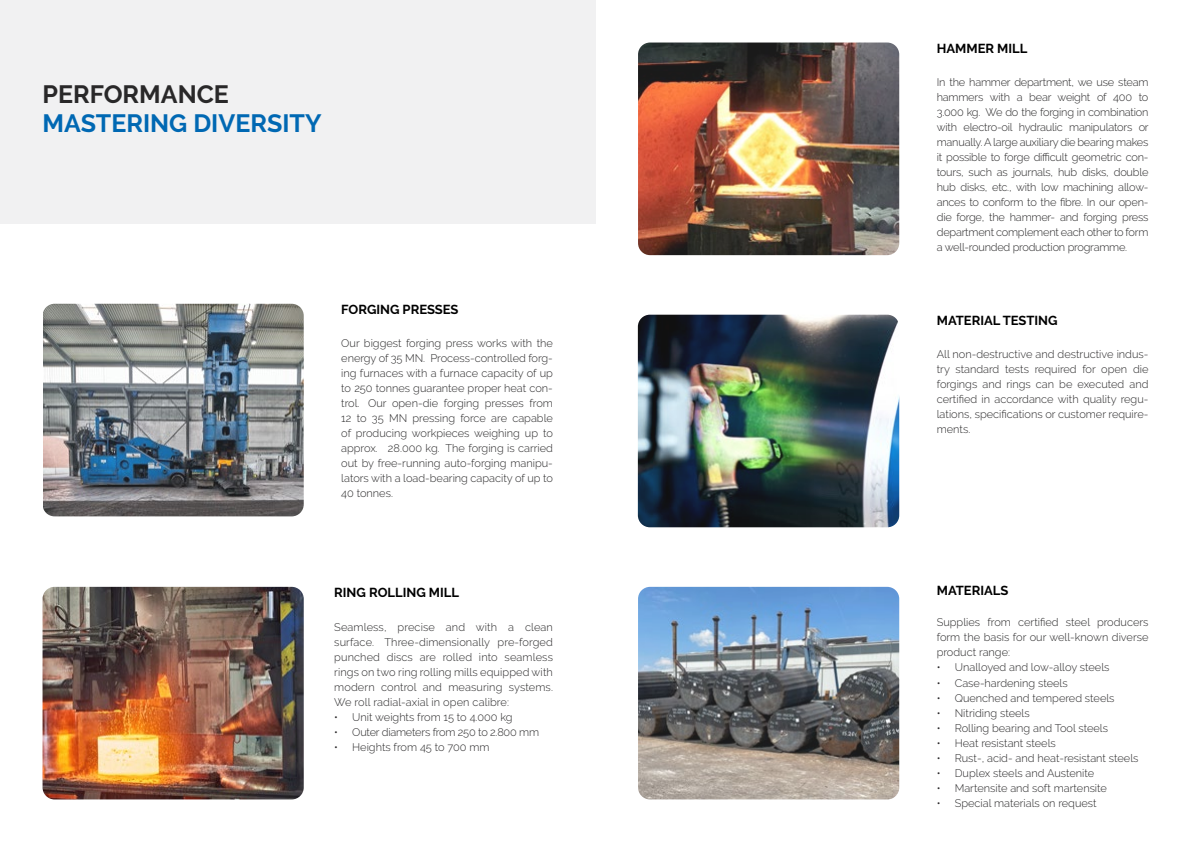
<style>
.page{position:relative;width:1191px;height:842px;background:#fff}
.page>*{position:absolute;margin:0;border:0;box-sizing:border-box;transform-origin:0 0}
.t1{font:700 25px "Raleway";color:#0068b3}
.t2{font:700 25px "Raleway";color:#292829}
.t3{font:700 13px "Raleway";color:#000}
.t4{font:300 11px/15px "Raleway";color:#292829;text-align:justify}
.t5{font:300 11px "Raleway";letter-spacing:-.02em;color:#292829}
</style>
<div class="page">
<div style="left:0;top:0;width:595px;height:224px;background:#f1f1f2"></div>
<img style="left:638px;top:587px;width:261px;height:212px">
<img style="left:43px;top:304px;width:261px;height:212px">
<img style="left:638px;top:43px;width:261px;height:212px">
<img style="left:43px;top:587px;width:261px;height:212px">
<img style="left:638px;top:315px;width:261px;height:212px">
<h1 class="t2" style="left:43px;top:80px;width:188px">PERFORMANCE</h1>
<h1 class="t1" style="left:43px;top:109px;width:280px">MASTERING DIVERSITY</h1>
<p class="t3" style="left:341px;top:302px;width:119px">FORGING PRESSES</p>
<p class="t4" style="left:341px;top:335px;width:213px">Our biggest forging press works with the energy of 35 MN. Process-controlled forg&shy;ing furnaces with a furnace capacity of up to 250 tonnes guarantee proper heat con&shy;trol. Our open-die forging presses from 12 to 35 MN pressing force are capable of producing workpieces weighing up to approx. 28.000 kg. The forging is carried out by free-running auto-forging manipu&shy;lators with a load-bearing capacity of up to 40 tonnes.</p>
<p class="t3" style="left:334px;top:585px;width:126px">RING ROLLING MILL</p>
<p class="t4" style="left:334px;top:619px;width:220px">Seamless, precise and with a clean surface. Three-dimensionally pre-forged punched discs are rolled into seamless rings on two ring rolling mills equipped with modern control and measuring systems.<br>We roll radial-axial in open calibre:</p>
<p class="t4" style="left:334px;top:709px;width:180px">• Unit weights from 15 to 4.000 kg</p>
<p class="t5" style="left:334px;top:725px;width:206px">• Outer diameters from 250 to 2.800 mm</p>
<p class="t4" style="left:334px;top:739px;width:157px">• Heights from 45 to 700 mm</p>
<p class="t3" style="left:936px;top:41px;width:92px">HAMMER MILL</p>
<p class="t4" style="left:936px;top:74px;width:213px">In the hammer department, we use steam hammers with a bear weight of 400 to 3.000 kg. We do the forging in combination with electro-oil hydraulic manipulators or manually. A large auxiliary die bearing makes it possible to forge difficult geometric con&shy;tours, such as journals, hub disks, double hub disks, etc., with low machining allow&shy;ances to conform to the fibre. In our open&shy;die forge, the hammer- and forging press department complement each other to form a well-rounded production programme.</p>
<p class="t3" style="left:936px;top:313px;width:122px">MATERIAL TESTING</p>
<p class="t4" style="left:936px;top:346px;width:213px">All non-destructive and destructive indus&shy;try standard tests required for open die forgings and rings can be executed and certified in accordance with quality regu&shy;lations, specifications or customer require&shy;ments.</p>
<p class="t3" style="left:936px;top:583px;width:73px">MATERIALS</p>
<p class="t4" style="left:936px;top:615px;width:213px">Supplies from certified steel producers form the basis for our well-known diverse product range:</p>
<p class="t4" style="left:936px;top:660px;width:174px">• Unalloyed and low-alloy steels</p>
<p class="t4" style="left:936px;top:675px;width:132px">• Case-hardening steels</p>
<p class="t4" style="left:936px;top:690px;width:179px">• Quenched and tempered steels</p>
<p class="t4" style="left:936px;top:705px;width:94px">• Nitriding steels</p>
<p class="t4" style="left:936px;top:720px;width:173px">• Rolling bearing and Tool steels</p>
<p class="t4" style="left:936px;top:735px;width:121px">• Heat resistant steels</p>
<p class="t4" style="left:936px;top:750px;width:203px">• Rust-, acid- and heat-resistant steels</p>
<p class="t4" style="left:936px;top:765px;width:159px">• Duplex steels and Austenite</p>
<p class="t4" style="left:936px;top:780px;width:172px">• Martensite and soft martensite</p>
<p class="t4" style="left:936px;top:795px;width:161px">• Special materials on request</p>
</div>
